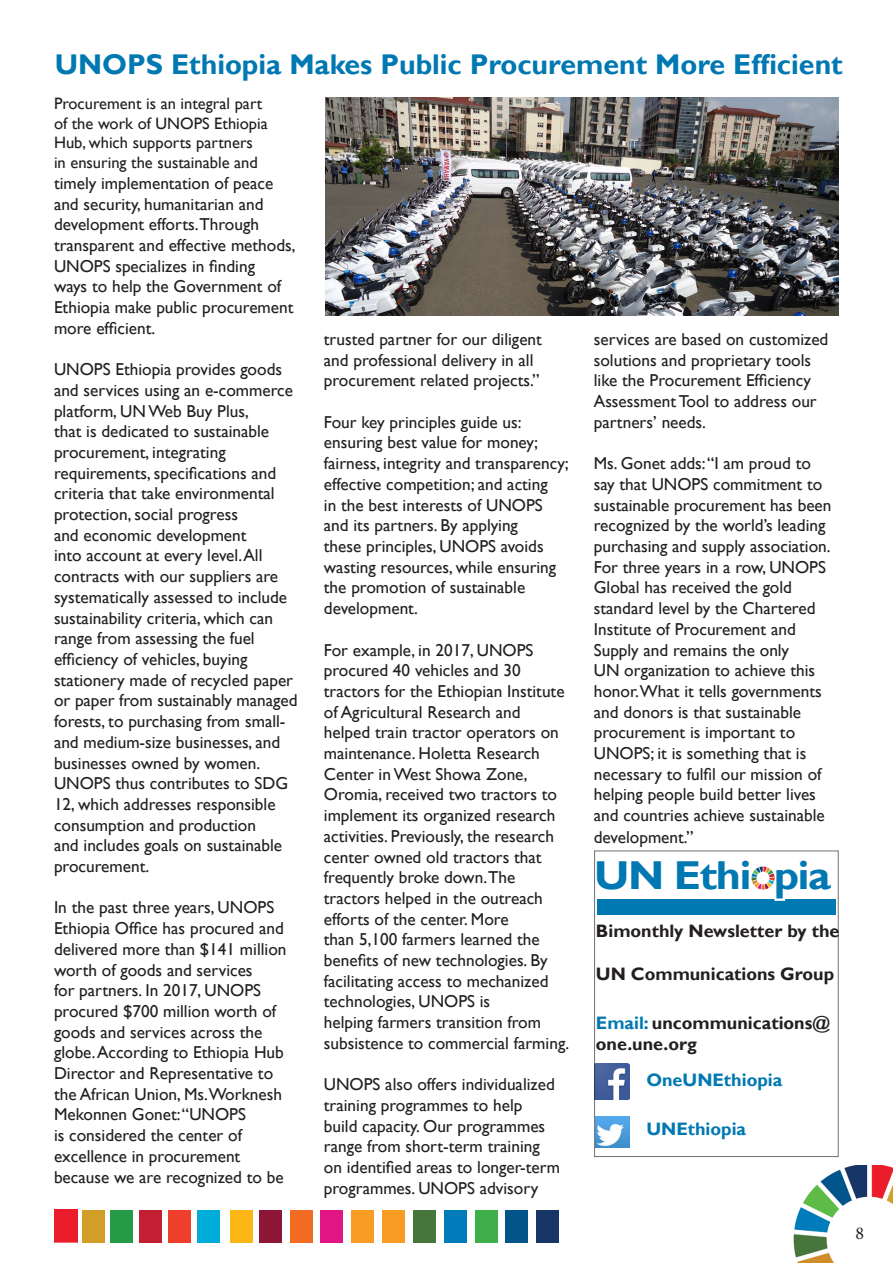
<style>
.page{position:relative;width:893px;height:1263px;background:#fff}
.page>*{position:absolute;margin:0;border:0;box-sizing:border-box;transform-origin:0 0}
.t1{font:700 40.35px "Gill Sans";letter-spacing:-.03em;color:#0078b2;scale:1.06 1}
.t2{font:700 28.5px "Gill Sans";color:#0078b2}
.t3{font:700 18px/21.6px "Gill Sans";color:#231f20}
.t4{font:700 18px "Gill Sans";color:#0078b2}
.t5{font:18px "Minion Pro";color:#231f20}
.t6{font:17.25px/20.7px "Gill Sans";color:#231f20}
.t7{font:16.5px/19.8px "Gill Sans";color:#231f20}
.s1{color:#0078b2}
</style>
<div class="page">
<img style="left:793px;top:1166px;width:100px;height:97px">
<div style="left:597px;top:899px;width:239px;height:16px;background:#0078b2"></div>
<svg style="left:774px;top:874px;width:12px;height:27px"></svg>
<img style="left:596px;top:1063px;width:33px;height:36px">
<img style="left:596px;top:1116px;width:33px;height:31px">
<div style="left:230px;top:1210px;width:23px;height:32px;background:#fcb615"></div>
<div style="left:54px;top:1209px;width:24px;height:33px;background:#eb1c2c"></div>
<div style="left:536px;top:1210px;width:23px;height:32px;background:#183567"></div>
<div style="left:506px;top:1210px;width:22px;height:32px;background:#01558a"></div>
<div style="left:475px;top:1210px;width:22px;height:32px;background:#3eaf49"></div>
<div style="left:444px;top:1210px;width:22px;height:32px;background:#007cbb"></div>
<div style="left:413px;top:1210px;width:23px;height:32px;background:#46763b"></div>
<div style="left:382px;top:1210px;width:23px;height:32px;background:#f89c24"></div>
<div style="left:351px;top:1210px;width:23px;height:32px;background:#f89c24"></div>
<div style="left:321px;top:1210px;width:22px;height:32px;background:#e11584"></div>
<div style="left:290px;top:1210px;width:22px;height:32px;background:#f36c24"></div>
<div style="left:259px;top:1210px;width:22px;height:32px;background:#8e1737"></div>
<div style="left:197px;top:1210px;width:23px;height:32px;background:#00add9"></div>
<div style="left:169px;top:1210px;width:22px;height:32px;background:#ef3e2a"></div>
<div style="left:139px;top:1210px;width:23px;height:32px;background:#c21f32"></div>
<div style="left:110px;top:1210px;width:22px;height:32px;background:#269b47"></div>
<div style="left:83px;top:1210px;width:22px;height:32px;background:#d19f28"></div>
<img style="left:326px;top:97px;width:513px;height:218px">
<img style="left:751px;top:867px;width:23px;height:23px">
<p class="t2" style="left:55px;top:47px;width:790px">UNOPS Ethiopia Makes Public Procurement More Efficient</p>
<p class="t7" style="left:54px;top:94px;width:215px">Procurement is an integral part of the work of UNOPS Ethiopia<br>Hub, which supports partners in ensuring the sustainable and</p>
<p class="t6" style="left:54px;top:173px;width:243px">timely implementation of peace and security, humanitarian and development efforts.Through transparent and effective methods,<br>UNOPS specializes in finding<br>ways to help the Government of<br>Ethiopia make public procurement more efficient.</p>
<p class="t6" style="left:54px;top:359px;width:245px">UNOPS Ethiopia provides goods and services using an e-commerce platform, UN Web Buy Plus,<br>that is dedicated to sustainable procurement, integrating requirements, specifications and criteria that take environmental protection, social progress<br>and economic development<br>into account at every level. All contracts with our suppliers are systematically assessed to include sustainability criteria, which can range from assessing the fuel efficiency of vehicles, buying stationery made of recycled paper or paper from sustainably managed forests, to purchasing from small&shy;and medium-size businesses, and businesses owned by women.<br>UNOPS thus contributes to SDG<br>12, which addresses responsible consumption and production<br>and includes goals on sustainable procurement.</p>
<p class="t6" style="left:54px;top:897px;width:234px">In the past three years, UNOPS<br>Ethiopia Office has procured and delivered more than $141 million worth of goods and services<br>for partners. In 2017, UNOPS procured $700 million worth of goods and services across the globe. According to Ethiopia Hub<br>Director and Representative to the African Union, Ms.Worknesh<br>Mekonnen Gonet: “UNOPS<br>is considered the center of excellence in procurement because we are recognized to be</p>
<p class="t6" style="left:324px;top:329px;width:220px">trusted partner for our diligent and professional delivery in all procurement related projects.”</p>
<p class="t6" style="left:324px;top:412px;width:246px">Four key principles guide us: ensuring best value for money; fairness, integrity and transparency; effective competition; and acting<br>in the best interests of UNOPS and its partners. By applying<br>these principles, UNOPS avoids wasting resources, while ensuring the promotion of sustainable development.</p>
<p class="t6" style="left:324px;top:640px;width:247px">For example, in 2017, UNOPS procured 40 vehicles and 30 tractors for the Ethiopian Institute of Agricultural Research and helped train tractor operators on maintenance. Holetta Research<br>Center in West Showa Zone,<br>Oromia, received two tractors to implement its organized research activities. Previously, the research center owned old tractors that frequently broke down.The tractors helped in the outreach efforts of the center. More<br>than 5,100 farmers learned the benefits of new technologies. By facilitating access to mechanized technologies, UNOPS is<br>helping farmers transition from subsistence to commercial farming.</p>
<p class="t6" style="left:324px;top:1074px;width:238px">UNOPS also offers individualized training programmes to help build capacity. Our programmes range from short-term training on identified areas to longer-term programmes. UNOPS advisory</p>
<p class="t6" style="left:594px;top:329px;width:236px">services are based on customized solutions and proprietary tools like the Procurement Efficiency<br>Assessment Tool to address our partners’ needs.</p>
<p class="t6" style="left:594px;top:453px;width:239px">Ms. Gonet adds: “I am proud to say that UNOPS commitment to sustainable procurement has been recognized by the world’s leading purchasing and supply association.<br>For three years in a row, UNOPS<br>Global has received the gold standard level by the Chartered<br>Institute of Procurement and<br>Supply and remains the only<br>UN organization to achieve this honor.What it tells governments and donors is that sustainable procurement is important to<br>UNOPS; it is something that is necessary to fulfil our mission of helping people build better lives and countries achieve sustainable development.”</p>
<p class="t1" style="left:594px;top:851px;width:225px">UN Ethiopia</p>
<p class="t3" style="left:596px;top:921px;width:245px">Bimonthly Newsletter by the</p>
<p class="t3" style="left:596px;top:964px;width:240px">UN Communications Group</p>
<p class="t3" style="left:596px;top:1012px;width:236px"><span class="s1">Email:</span> uncommunications@ one.une.org</p>
<p class="t4" style="left:646px;top:1069px;width:137px">OneUNEthiopia</p>
<p class="t4" style="left:646px;top:1118px;width:101px">UNEthiopia</p>
<p class="t5" style="left:855px;top:1221px;width:10px">8</p>
</div>
